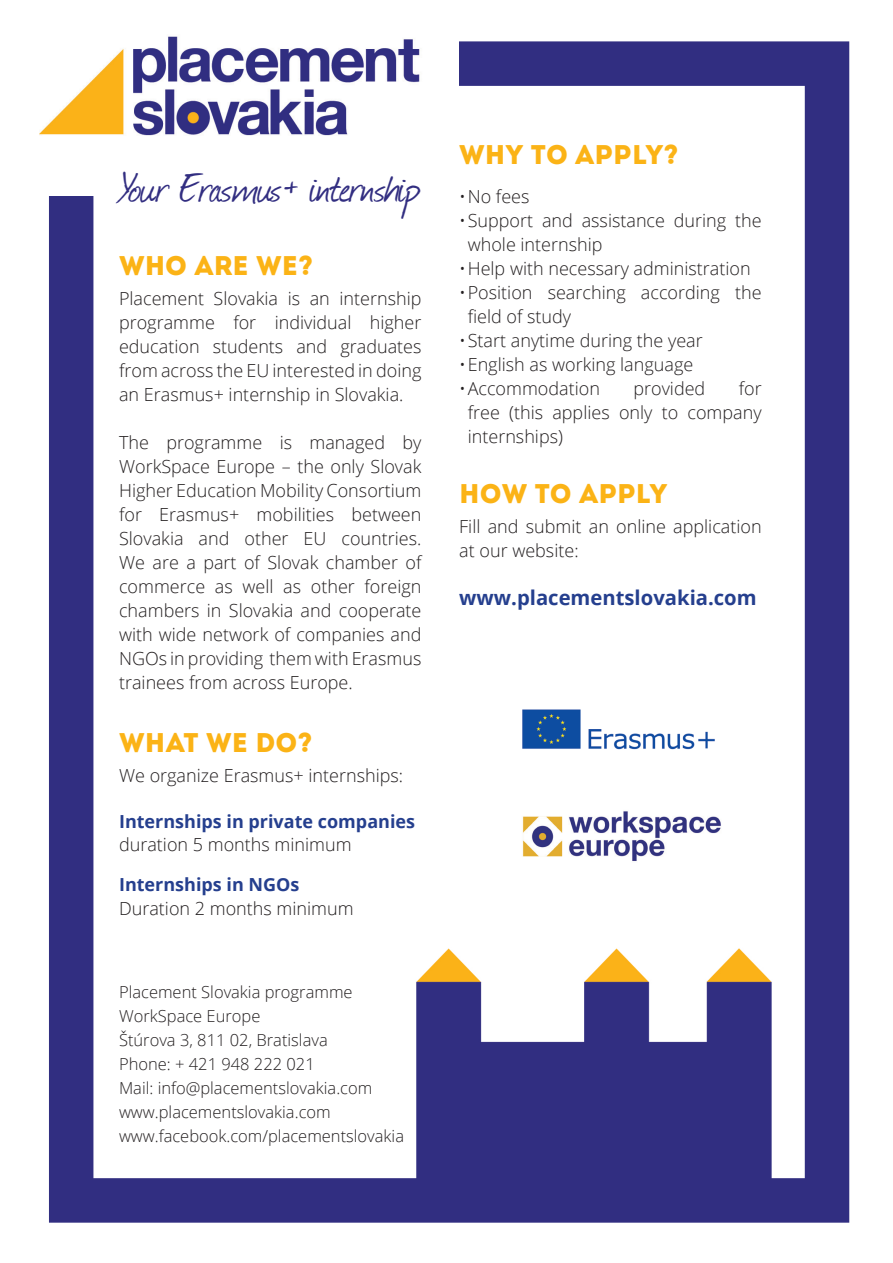
<style>
.page{position:relative;width:893px;height:1263px;background:#fff}
.page>*{position:absolute;margin:0;border:0;box-sizing:border-box;transform-origin:0 0}
.t1{font:49.5px "Journal";letter-spacing:-.02em;color:#322e81}
.t2{font:27px "Intro";color:#fbb316}
.t3{font:700 20.25px "Open Sans";color:#253f8e}
.t4{font:300 18px/24px "Open Sans";color:#231f20;text-align:justify}
.t5{font:700 18px "Open Sans";color:#253f8e}
.t6{font:300 16.5px/24px "Open Sans";color:#231f20}
</style>
<div class="page">
<img style="left:49px;top:41px;width:800px;height:1182px">
<div style="left:26px;top:9px;width:433px;height:187px;background:#fff"></div>
<img style="left:39px;top:36px;width:381px;height:100px">
<img style="left:512px;top:698px;width:214px;height:61px">
<img style="left:516px;top:805px;width:211px;height:62px">
<h1 class="t1" style="left:119px;top:154px;width:303px">Your Erasmus+ internship</h1>
<h2 class="t2" style="left:119px;top:250px;width:195px">WHO ARE WE?</h2>
<p class="t4" style="left:119px;top:286px;width:304px">Placement Slovakia is an internship programme for individual higher education students and graduates from across the EU interested in doing an Erasmus+ internship in Slovakia.</p>
<p class="t4" style="left:119px;top:430px;width:304px">The programme is managed by WorkSpace Europe – the only Slovak Higher Education Mobility Consortium for Erasmus+ mobilities between Slovakia and other EU countries.<br>We are a part of Slovak chamber of commerce as well as other foreign chambers in Slovakia and cooperate with wide network of companies and NGOs in providing them with Erasmus trainees from across Europe.</p>
<h2 class="t2" style="left:119px;top:727px;width:195px">WHAT WE DO?</h2>
<p class="t4" style="left:119px;top:763px;width:286px">We organize Erasmus+ internships:</p>
<p class="t5" style="left:119px;top:808px;width:298px">Internships in private companies</p>
<p class="t4" style="left:119px;top:832px;width:234px">duration 5 months minimum</p>
<p class="t5" style="left:119px;top:871px;width:182px">Internships in NGOs</p>
<p class="t4" style="left:119px;top:895px;width:236px">Duration 2 months minimum</p>
<p class="t6" style="left:119px;top:979px;width:287px">Placement Slovakia programme<br>WorkSpace Europe<br>Štúrova 3, 811 02, Bratislava<br>Phone: + 421 948 222 021<br>Mail: info@placementslovakia.com www.placementslovakia.com www.facebook.com/placementslovakia</p>
<h2 class="t2" style="left:459px;top:139px;width:221px">WHY TO APPLY?</h2>
<p class="t4" style="left:459px;top:184px;width:72px">• No fees</p>
<p class="t4" style="left:468px;top:208px;width:295px;text-indent:-8px">• Support and assistance during the whole internship</p>
<p class="t4" style="left:459px;top:256px;width:293px">• Help with necessary administration</p>
<p class="t4" style="left:468px;top:280px;width:295px;text-indent:-8px">• Position searching according the field of study</p>
<p class="t4" style="left:459px;top:328px;width:245px">• Start anytime during the year</p>
<p class="t4" style="left:459px;top:352px;width:236px">• English as working language</p>
<p class="t4" style="left:459px;top:376px;width:142px">• Accommodation</p>
<p class="t4" style="left:633px;top:376px;width:73px">provided</p>
<p class="t4" style="left:468px;top:376px;width:295px;text-indent:271px">for free (this applies only to company internships)</p>
<h2 class="t2" style="left:459px;top:478px;width:210px">HOW TO APPLY</h2>
<p class="t4" style="left:459px;top:514px;width:304px">Fill and submit an online application at our website:</p>
<p class="t3" style="left:459px;top:584px;width:299px">www.placementslovakia.com</p>
</div>
